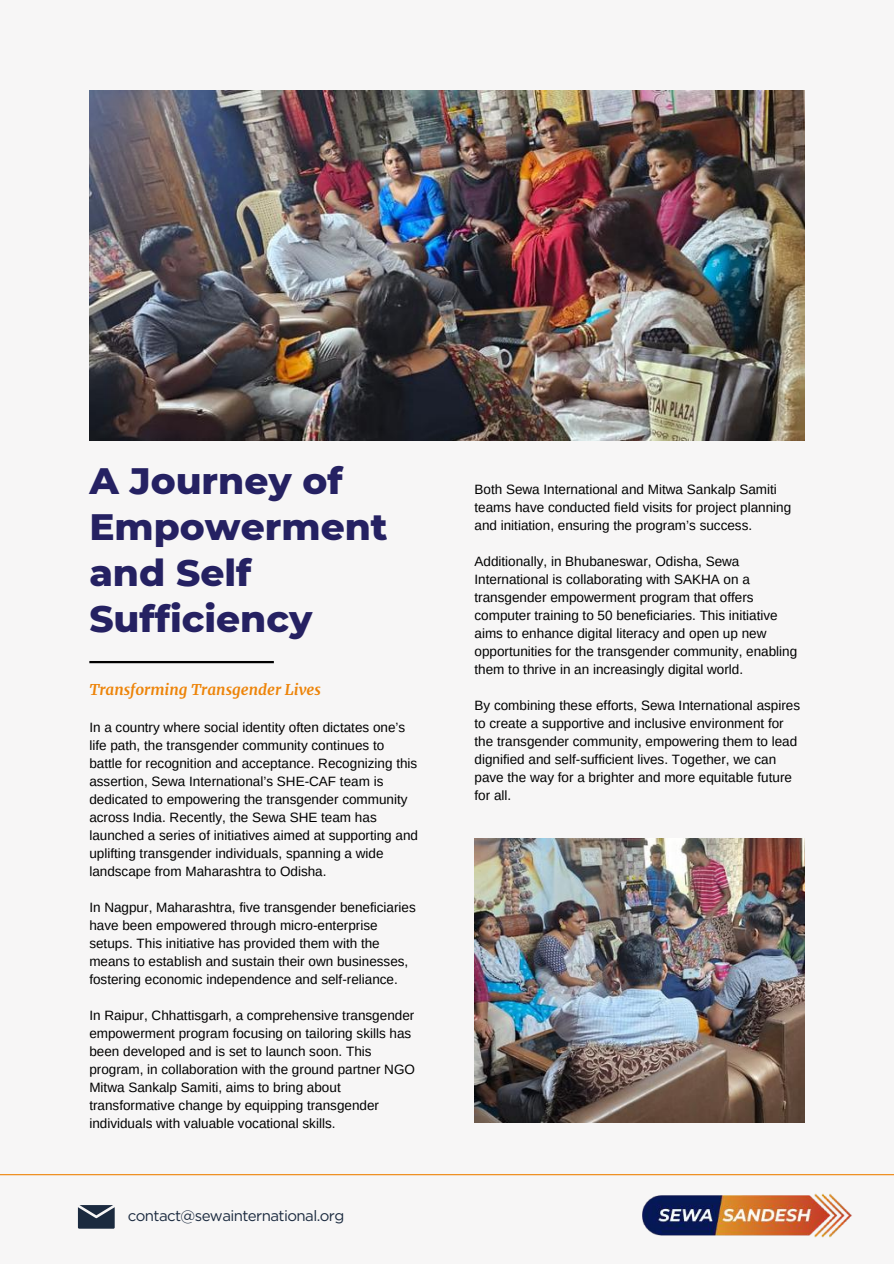
<style>
.page{position:relative;width:894px;height:1264px;background:#fff}
.page>*{position:absolute;margin:0;border:0;box-sizing:border-box;transform-origin:0 0}
.t1{font:800 37.5px/46.2px "Montserrat";color:#252162}
.t2{font:15px "Gotham";letter-spacing:-.04em;color:#1b2a3f}
.t3{font:italic 700 15px "Merriweather";color:#ed8409}
.t4{font:13.5px/18px "Arimo";color:#000}
</style>
<div class="page">
<div style="left:0;top:0;width:893px;height:1263px;background:#f7f6f6"></div>
<svg style="left:78px;top:1205px;width:37px;height:23px"></svg>
<hr style="left:0;top:1174px;width:893px;height:1px;background:#ed8409">
<img style="left:642px;top:1193px;width:210px;height:45px">
<img style="left:89px;top:91px;width:715px;height:349px">
<img style="left:474px;top:838px;width:330px;height:284px">
<hr style="left:89px;top:661px;width:185px;height:2px;background:#000">
<h1 class="t1" style="left:89px;top:457px;width:300px">A Journey of<br>Empowerment and Self<br>Sufficiency</h1>
<p class="t3" style="left:89px;top:680px;width:233px">Transforming Transgender Lives</p>
<p class="t4" style="left:89px;top:718px;width:330px">In a country where social identity often dictates one’s life path, the transgender community continues to battle for recognition and acceptance. Recognizing this assertion, Sewa International’s SHE-CAF team is dedicated to empowering the transgender community across India. Recently, the Sewa SHE team has launched a series of initiatives aimed at supporting and uplifting transgender individuals, spanning a wide landscape from Maharashtra to Odisha.</p>
<p class="t4" style="left:89px;top:898px;width:328px">In Nagpur, Maharashtra, five transgender beneficiaries have been empowered through micro-enterprise setups. This initiative has provided them with the means to establish and sustain their own businesses, fostering economic independence and self-reliance.</p>
<p class="t4" style="left:89px;top:1006px;width:327px">In Raipur, Chhattisgarh, a comprehensive transgender empowerment program focusing on tailoring skills has been developed and is set to launch soon. This program, in collaboration with the ground partner NGO Mitwa Sankalp Samiti, aims to bring about transformative change by equipping transgender individuals with valuable vocational skills.</p>
<p class="t2" style="left:128px;top:1206px;width:218px">contact@sewainternational.org</p>
<p class="t4" style="left:474px;top:480px;width:318px">Both Sewa International and Mitwa Sankalp Samiti teams have conducted field visits for project planning and initiation, ensuring the program’s success.</p>
<p class="t4" style="left:474px;top:552px;width:324px">Additionally, in Bhubaneswar, Odisha, Sewa International is collaborating with SAKHA on a transgender empowerment program that offers computer training to 50 beneficiaries. This initiative aims to enhance digital literacy and open up new opportunities for the transgender community, enabling them to thrive in an increasingly digital world.</p>
<p class="t4" style="left:474px;top:696px;width:327px">By combining these efforts, Sewa International aspires to create a supportive and inclusive environment for the transgender community, empowering them to lead dignified and self-sufficient lives. Together, we can pave the way for a brighter and more equitable future for all.</p>
</div>
